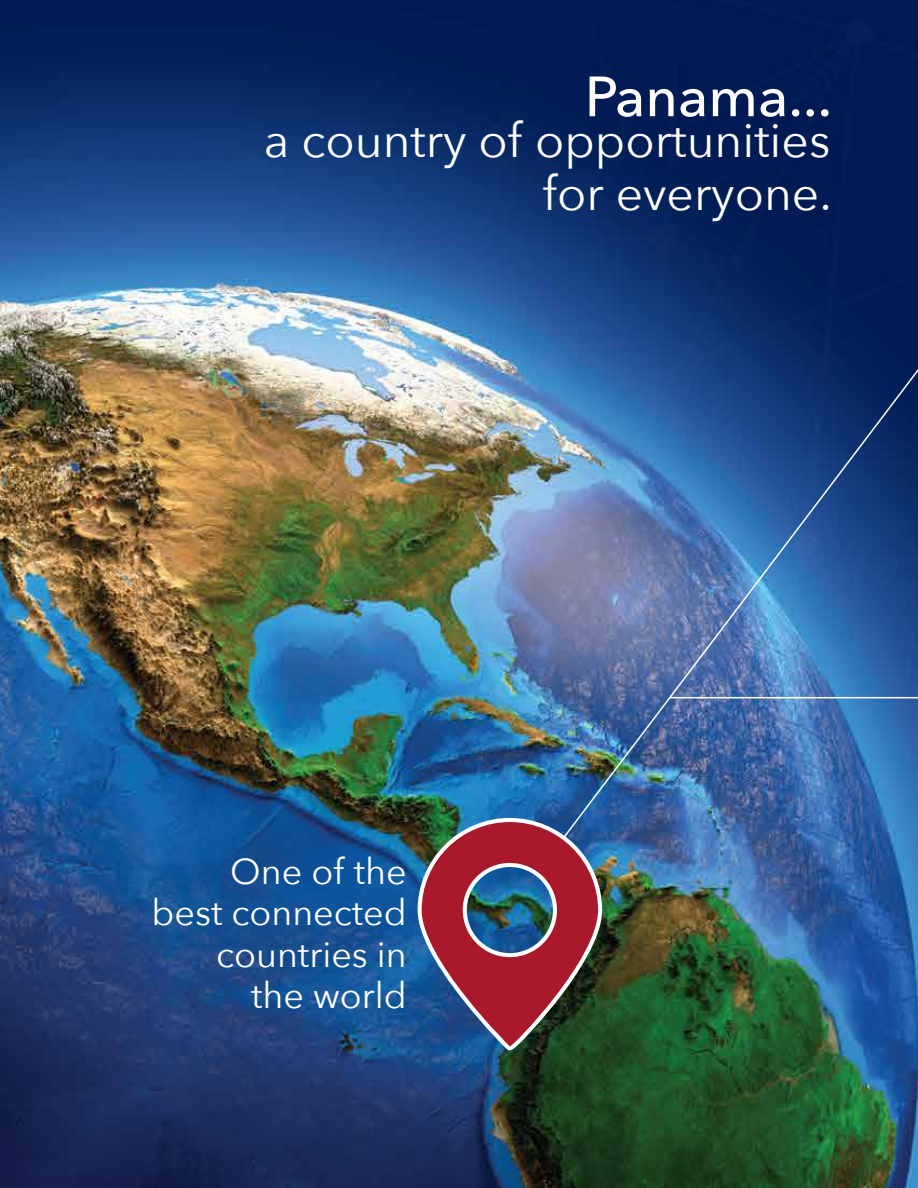
<style>
.page{position:relative;width:918px;height:1188px;background:#fff}
.page>*{position:absolute;margin:0;border:0;box-sizing:border-box;transform-origin:0 0}
.t1{font:500 56.1px "Avenir Next";color:#fff}
.t2{font:48px/53.1px "Avenir Next";color:#fff;text-align:right}
.t3{font:36px/41.1px "Avenir Next";color:#fff;text-align:right}
</style>
<div class="page">
<img style="left:0;top:0;width:918px;height:1188px">
<img style="left:550px;top:207px;width:368px;height:648px">
<hr style="left:670px;top:697px;width:248px;height:1px;background:#fff">
<img style="left:418px;top:818px;width:184px;height:232px">
<h1 class="t1" style="left:585px;top:49px;width:249px">Panama...</h1>
<h2 class="t2" style="left:264px;top:112px;width:570px">a country of opportunities for everyone.</h2>
<p class="t3" style="left:152px;top:850px;width:257px">One of the best connected countries in<br>the world</p>
</div>
